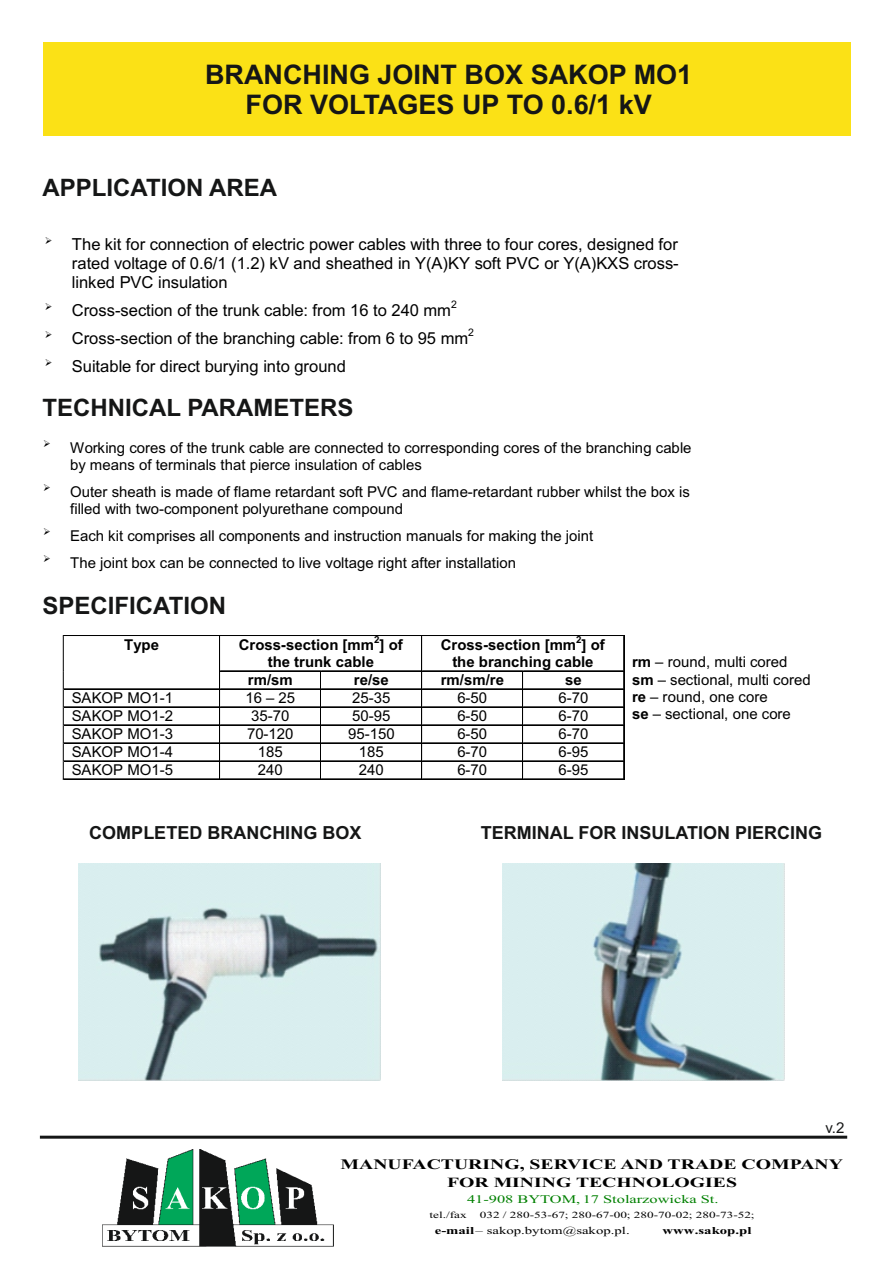
<style>
.page{position:relative;width:893px;height:1263px;background:#fff}
.page>*{position:absolute;margin:0;border:0;box-sizing:border-box;transform-origin:0 0}
.t1{font:700 27px/30.2px "Arial";color:#151616;text-align:center}
.t2{font:700 24px "Arial";color:#151616}
.t3{font:700 18px "Arial";color:#151616}
.t4{font:16.5px/19px "Arial";color:#000;text-align:justify}
.t5{font:15px/17.2px "Arial";color:#000}
.t6{font:700 15px "Arial";color:#000}
.t7{font:15px "Arial";color:#151616}
.t8{font:700 14.55px "Times New Roman";color:#000;scale:1.36 1}
.t9{font:700 14.1px "Times New Roman";color:#000;scale:1.4 1}
.t10{font:11.7px "Times New Roman";color:#008000;scale:1.4 1}
.t11{font:10.5px "Times New Roman";color:#000;scale:1.4 1}
.t12{font:700 10.5px "Times New Roman";color:#000;scale:1.4 1}
.t13{font:10.5px "Arial";color:#000}
.t14{font:700 9.75px "Arial";color:#000}
.t15{font:9.45px "Times New Roman";color:#000;scale:1.4 1}
.s1{font-weight:700}
</style>
<div class="page">
<div style="left:43px;top:43px;width:807px;height:93px;background:#fbe116"></div>
<hr style="left:40px;top:1136px;width:807px;height:3px;background:#151616">
<img style="left:102px;top:1150px;width:231px;height:96px">
<hr style="left:64px;top:635px;width:156px;height:1px;background:#000">
<hr style="left:220px;top:635px;width:202px;height:1px;background:#000">
<hr style="left:422px;top:635px;width:202px;height:1px;background:#000">
<hr style="left:63px;top:636px;width:1px;height:35px;background:#000">
<hr style="left:220px;top:636px;width:1px;height:35px;background:#000">
<hr style="left:219px;top:636px;width:1px;height:35px;background:#000">
<hr style="left:422px;top:636px;width:1px;height:35px;background:#000">
<hr style="left:421px;top:636px;width:1px;height:35px;background:#000">
<hr style="left:624px;top:636px;width:1px;height:35px;background:#000">
<hr style="left:623px;top:636px;width:1px;height:35px;background:#000">
<hr style="left:220px;top:671px;width:100px;height:1px;background:#000">
<hr style="left:220px;top:670px;width:100px;height:1px;background:#000">
<hr style="left:321px;top:671px;width:101px;height:1px;background:#000">
<hr style="left:321px;top:670px;width:101px;height:1px;background:#000">
<hr style="left:422px;top:671px;width:101px;height:1px;background:#000">
<hr style="left:422px;top:670px;width:101px;height:1px;background:#000">
<hr style="left:523px;top:671px;width:101px;height:1px;background:#000">
<hr style="left:523px;top:670px;width:101px;height:1px;background:#000">
<hr style="left:64px;top:689px;width:156px;height:1px;background:#000">
<hr style="left:64px;top:688px;width:156px;height:1px;background:#000">
<hr style="left:220px;top:689px;width:100px;height:1px;background:#000">
<hr style="left:220px;top:688px;width:100px;height:1px;background:#000">
<hr style="left:321px;top:689px;width:101px;height:1px;background:#000">
<hr style="left:321px;top:688px;width:101px;height:1px;background:#000">
<hr style="left:422px;top:689px;width:101px;height:1px;background:#000">
<hr style="left:422px;top:688px;width:101px;height:1px;background:#000">
<hr style="left:523px;top:689px;width:101px;height:1px;background:#000">
<hr style="left:523px;top:688px;width:101px;height:1px;background:#000">
<hr style="left:64px;top:707px;width:156px;height:1px;background:#000">
<hr style="left:64px;top:706px;width:156px;height:1px;background:#000">
<hr style="left:220px;top:707px;width:100px;height:1px;background:#000">
<hr style="left:220px;top:706px;width:100px;height:1px;background:#000">
<hr style="left:321px;top:707px;width:101px;height:1px;background:#000">
<hr style="left:321px;top:706px;width:101px;height:1px;background:#000">
<hr style="left:422px;top:707px;width:101px;height:1px;background:#000">
<hr style="left:422px;top:706px;width:101px;height:1px;background:#000">
<hr style="left:523px;top:707px;width:101px;height:1px;background:#000">
<hr style="left:523px;top:706px;width:101px;height:1px;background:#000">
<hr style="left:64px;top:725px;width:156px;height:1px;background:#000">
<hr style="left:64px;top:724px;width:156px;height:1px;background:#000">
<hr style="left:220px;top:725px;width:100px;height:1px;background:#000">
<hr style="left:220px;top:724px;width:100px;height:1px;background:#000">
<hr style="left:321px;top:725px;width:101px;height:1px;background:#000">
<hr style="left:321px;top:724px;width:101px;height:1px;background:#000">
<hr style="left:422px;top:725px;width:101px;height:1px;background:#000">
<hr style="left:422px;top:724px;width:101px;height:1px;background:#000">
<hr style="left:523px;top:725px;width:101px;height:1px;background:#000">
<hr style="left:523px;top:724px;width:101px;height:1px;background:#000">
<hr style="left:64px;top:743px;width:156px;height:1px;background:#000">
<hr style="left:64px;top:742px;width:156px;height:1px;background:#000">
<hr style="left:220px;top:743px;width:100px;height:1px;background:#000">
<hr style="left:220px;top:742px;width:100px;height:1px;background:#000">
<hr style="left:321px;top:743px;width:101px;height:1px;background:#000">
<hr style="left:321px;top:742px;width:101px;height:1px;background:#000">
<hr style="left:422px;top:743px;width:101px;height:1px;background:#000">
<hr style="left:422px;top:742px;width:101px;height:1px;background:#000">
<hr style="left:523px;top:743px;width:101px;height:1px;background:#000">
<hr style="left:523px;top:742px;width:101px;height:1px;background:#000">
<hr style="left:64px;top:761px;width:156px;height:1px;background:#000">
<hr style="left:220px;top:761px;width:100px;height:1px;background:#000">
<hr style="left:321px;top:761px;width:101px;height:1px;background:#000">
<hr style="left:422px;top:761px;width:101px;height:1px;background:#000">
<hr style="left:523px;top:761px;width:101px;height:1px;background:#000">
<svg style="left:63px;top:670px;width:1px;height:110px"></svg>
<hr style="left:64px;top:779px;width:156px;height:1px;background:#000">
<svg style="left:219px;top:670px;width:2px;height:109px"></svg>
<hr style="left:220px;top:779px;width:100px;height:1px;background:#000">
<svg style="left:320px;top:670px;width:1px;height:110px"></svg>
<hr style="left:321px;top:779px;width:101px;height:1px;background:#000">
<svg style="left:421px;top:670px;width:2px;height:109px"></svg>
<hr style="left:422px;top:779px;width:101px;height:1px;background:#000">
<svg style="left:522px;top:670px;width:2px;height:109px"></svg>
<hr style="left:523px;top:779px;width:101px;height:1px;background:#000">
<svg style="left:623px;top:670px;width:2px;height:110px"></svg>
<img style="left:78px;top:863px;width:303px;height:218px">
<img style="left:503px;top:863px;width:281px;height:218px">
<h1 class="t1" style="left:205px;top:62px;width:489px">BRANCHING JOINT BOX SAKOP MO1<br>FOR VOLTAGES UP TO 0.6/1 kV</h1>
<h2 class="t2" style="left:43px;top:179px;width:236px">APPLICATION AREA</h2>
<p class="t4" style="left:72px;top:236px;width:608px">The kit for connection of electric power cables with three to four cores, designed for rated voltage of 0.6/1 (1.2) kV and sheathed in Y(A)KY soft PVC or Y(A)KXS cross&shy;linked PVC insulation</p>
<p class="t4" style="left:72px;top:302px;width:381px">Cross-section of the trunk cable: from 16 to 240 mm</p>
<p class="t13" style="left:451px;top:300px;width:7px">2</p>
<p class="t4" style="left:72px;top:330px;width:398px">Cross-section of the branching cable: from 6 to 95 mm</p>
<p class="t13" style="left:468px;top:328px;width:7px">2</p>
<p class="t4" style="left:72px;top:358px;width:276px">Suitable for direct burying into ground</p>
<h2 class="t2" style="left:43px;top:399px;width:313px">TECHNICAL PARAMETERS</h2>
<p class="t5" style="left:70px;top:440px;width:623px">Working cores of the trunk cable are connected to corresponding cores of the branching cable by means of terminals that pierce insulation of cables</p>
<p class="t5" style="left:70px;top:484px;width:621px">Outer sheath is made of flame retardant soft PVC and flame-retardant rubber whilst the box is filled with two-component polyurethane compound</p>
<p class="t5" style="left:70px;top:524px;width:525px;line-height:27px">Each kit comprises all components and instruction manuals for making the joint<br>The joint box can be connected to live voltage right after installation</p>
<h2 class="t2" style="left:43px;top:597px;width:185px">SPECIFICATION</h2>
<p class="t6" style="left:124px;top:639px;width:36px">Type</p>
<p class="t6" style="left:239px;top:639px;width:166px">Cross-section [mm ] of</p>
<p class="t14" style="left:374px;top:635px;width:7px">2</p>
<p class="t14" style="left:576px;top:635px;width:7px">2</p>
<p class="t6" style="left:452px;top:656px;width:143px">the branching cable</p>
<p class="t5" style="left:632px;top:655px;width:180px"><span class="s1">rm</span> – round, multi cored <span class="s1">sm</span> – sectional, multi cored <span class="s1">re</span> – round, one core<br><span class="s1">se</span> – sectional, one core</p>
<p class="t6" style="left:441px;top:639px;width:166px">Cross-section [mm ] of</p>
<p class="t6" style="left:268px;top:656px;width:108px">the trunk cable</p>
<p class="t6" style="left:248px;top:674px;width:46px">rm/sm</p>
<p class="t6" style="left:354px;top:674px;width:36px">re/se</p>
<p class="t6" style="left:441px;top:674px;width:65px">rm/sm/re</p>
<p class="t6" style="left:565px;top:674px;width:18px">se</p>
<p class="t5" style="left:72px;top:691px;width:103px">SAKOP MO1-1</p>
<p class="t5" style="left:245px;top:691px;width:51px">16 – 25</p>
<p class="t5" style="left:352px;top:691px;width:40px">25-35</p>
<p class="t5" style="left:457px;top:691px;width:31px">6-50</p>
<p class="t5" style="left:558px;top:691px;width:31px">6-70</p>
<p class="t5" style="left:72px;top:709px;width:103px">SAKOP MO1-2</p>
<p class="t5" style="left:251px;top:709px;width:40px">35-70</p>
<p class="t5" style="left:352px;top:709px;width:40px">50-95</p>
<p class="t5" style="left:457px;top:709px;width:31px">6-50</p>
<p class="t5" style="left:558px;top:709px;width:31px">6-70</p>
<p class="t5" style="left:72px;top:727px;width:103px">SAKOP MO1-3</p>
<p class="t5" style="left:247px;top:727px;width:48px">70-120</p>
<p class="t5" style="left:348px;top:727px;width:48px">95-150</p>
<p class="t5" style="left:457px;top:727px;width:31px">6-50</p>
<p class="t5" style="left:558px;top:727px;width:31px">6-70</p>
<p class="t5" style="left:72px;top:745px;width:103px">SAKOP MO1-4</p>
<p class="t5" style="left:258px;top:745px;width:26px">185</p>
<p class="t5" style="left:359px;top:745px;width:26px">185</p>
<p class="t5" style="left:457px;top:745px;width:31px">6-70</p>
<p class="t5" style="left:558px;top:745px;width:31px">6-95</p>
<p class="t5" style="left:72px;top:763px;width:103px">SAKOP MO1-5</p>
<p class="t5" style="left:258px;top:763px;width:26px">240</p>
<p class="t5" style="left:359px;top:763px;width:26px">240</p>
<p class="t5" style="left:457px;top:763px;width:31px">6-70</p>
<p class="t5" style="left:558px;top:763px;width:31px">6-95</p>
<p class="t3" style="left:89px;top:826px;width:273px">COMPLETED BRANCHING BOX</p>
<p class="t3" style="left:481px;top:826px;width:343px">TERMINAL FOR INSULATION PIERCING</p>
<p class="t7" style="left:825px;top:1122px;width:20px">v.2</p>
<p class="t8" style="left:341px;top:1159px;width:371px">MANUFACTURING, SERVICE AND TRADE COMPANY</p>
<p class="t9" style="left:447px;top:1177px;width:209px">FOR MINING TECHNOLOGIES</p>
<p class="t10" style="left:467px;top:1195px;width:181px">41-908 BYTOM, 17 Stolarzowicka St.</p>
<p class="t15" style="left:430px;top:1212px;width:28px">tel./fax</p>
<p class="t15" style="left:480px;top:1212px;width:198px">032 / 280-53-67; 280-67-00; 280-70-02; 280-73-52;</p>
<p class="t11" style="left:435px;top:1227px;width:141px"><span class="s1">e-mail</span> – sakop.bytom@sakop.pl.</p>
<p class="t12" style="left:663px;top:1227px;width:65px">www.sakop.pl</p>
</div>
